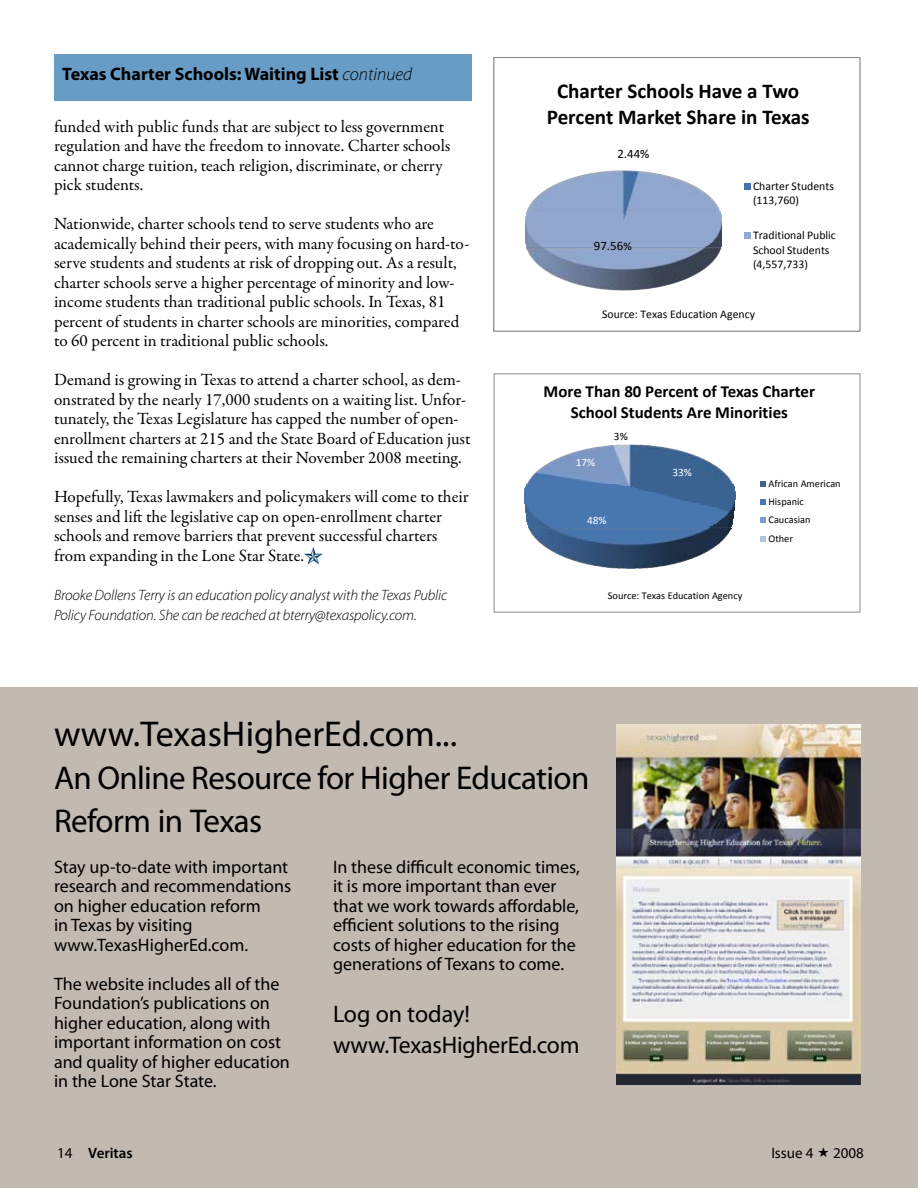
<style>
.page{position:relative;width:918px;height:1188px;background:#fff}
.page>*{position:absolute;margin:0;border:0;box-sizing:border-box;transform-origin:0 0}
.t1{font:36px "Myriad Pro";color:#000}
.t2{font:33px/43.2px "Myriad Pro";letter-spacing:-.02em;color:#000}
.t3{font:24px/31.5px "Myriad Pro";letter-spacing:-.01em;color:#000}
.t4{font:700 21.15px/25.8px "Calibri";color:#000;text-align:center}
.t5{font:18px/19.5px "Myriad Pro";color:#000}
.t6{font:700 18px "Myriad Pro";color:#000}
.t7{font:17.25px/19.5px "Garamond Premr Pro";color:#000}
.t8{font:700 16.95px/20.7px "Calibri";color:#000;text-align:center}
.t9{font:italic 300 15px/19.5px "Myriad Pro";letter-spacing:-.01em;color:#000}
.t10{font:15px "Myriad Pro";color:#000}
.t11{font:600 15px "Myriad Pro";color:#000}
.t12{font:12.9px "Calibri";color:#000}
.t13{font:11.7px/14.4px "Calibri";color:#000}
.t14{font:11.25px "Calibri";color:#fff}
.t15{font:11.25px "Calibri";color:#000}
.t16{font:10.35px/18.1px "Calibri";color:#000}
.s1{font-weight:300;font-style:italic}
.s2{font-size:11.7px}
.s3{font-weight:400}
</style>
<div class="page">
<div style="left:54px;top:54px;width:417px;height:47px;background:#679cc6"></div>
<div style="left:0;top:687px;width:918px;height:501px;background:#c2b9b0"></div>
<img style="left:616px;top:724px;width:244px;height:360px">
<svg style="left:493px;top:57px;width:368px;height:275px"></svg>
<svg style="left:494px;top:374px;width:366px;height:239px"></svg>
<p class="t6" style="left:62px;top:62px;width:351px">Texas Charter Schools: Waiting List <span class="s1">continued</span></p>
<p class="t7" style="left:54px;top:117px;width:398px">funded with public funds that are subject to less government regulation and have the freedom to innovate. Charter schools cannot charge tuition, teach religion, discriminate, or cherry pick students.</p>
<p class="t7" style="left:54px;top:215px;width:417px">Nationwide, charter schools tend to serve students who are academically behind their peers, with many focusing on hard-to&shy;serve students and students at risk of dropping out. As a result, charter schools serve a higher percentage of minority and low&shy;income students than traditional public schools. In Texas, 81 percent of students in charter schools are minorities, compared to 60 percent in traditional public schools.</p>
<p class="t7" style="left:54px;top:371px;width:418px">Demand is growing in Texas to attend a charter school, as dem&shy;onstrated by the nearly 17,000 students on a waiting list. Unfor&shy;tunately, the Texas Legislature has capped the number of open&shy;enrollment charters at 215 and the State Board of Education just issued the remaining charters at their November 2008 meeting.</p>
<p class="t7" style="left:54px;top:488px;width:416px">Hopefully, Texas lawmakers and policymakers will come to their senses and lift the legislative cap on open-enrollment charter schools and remove barriers that prevent successful charters from expanding in the Lone Star State.</p>
<p class="t9" style="left:54px;top:585px;width:395px">Brooke Dollens Terry is an education policy analyst with the Texas Public<br>Policy Foundation. She can be reached at bterry@texaspolicy.com.</p>
<p class="t4" style="left:547px;top:77px;width:264px">Charter Schools Have a Two<br>Percent Market Share in Texas</p>
<p class="t12" style="left:617px;top:146px;width:34px">2.44%</p>
<p class="t12" style="left:594px;top:238px;width:39px">97.56<span class="s2">%</span></p>
<p class="t13" style="left:753px;top:178px;width:82px">Charter Students (113,760)</p>
<p class="t13" style="left:753px;top:228px;width:84px">Traditional Public<br>School Students (4,557,733)</p>
<p class="t13" style="left:602px;top:307px;width:154px">Source: Texas Education Agency</p>
<p class="t8" style="left:544px;top:380px;width:273px">More Than 80 Percent of Texas Charter<br>School Students Are Minorities</p>
<p class="t14" style="left:576px;top:455px;width:21px">17%</p>
<p class="t15" style="left:614px;top:430px;width:15px">3%</p>
<p class="t14" style="left:587px;top:513px;width:21px">48%</p>
<p class="t14" style="left:673px;top:465px;width:21px">33%</p>
<p class="t16" style="left:608px;top:586px;width:136px">Source: Texas Education Agency</p>
<p class="t16" style="left:769px;top:474px;width:74px">African American<br>Hispanic<br>Caucasian<br>Other</p>
<h1 class="t1" style="left:54px;top:711px;width:405px">www.TexasHigherEd.com...</h1>
<h2 class="t2" style="left:54px;top:756px;width:537px">An Online Resource for Higher Education<br>Reform in Texas</h2>
<p class="t5" style="left:54px;top:857px;width:239px">Stay up-to-date with important research and recommendations on higher education reform<br>in Texas by visiting www.TexasHigherEd.com.</p>
<p class="t5" style="left:54px;top:974px;width:237px">The website includes all of the<br>Foundation’s publications on higher education, along with important information on cost and quality of higher education in the Lone Star State.</p>
<p class="t5" style="left:333px;top:857px;width:248px">In these difficult economic times, it is more important than ever that we work towards affordable, efficient solutions to the rising costs of higher education for the generations of Texans to come.</p>
<h3 class="t3" style="left:333px;top:997px;width:248px">Log on today! www.TexasHigherEd.com</h3>
<p class="t11" style="left:57px;top:1143px;width:77px"><span class="s3">14</span> Veritas</p>
<p class="t10" style="left:771px;top:1144px;width:44px">Issue 4</p>
<p class="t10" style="left:833px;top:1144px;width:32px">2008</p>
</div>
